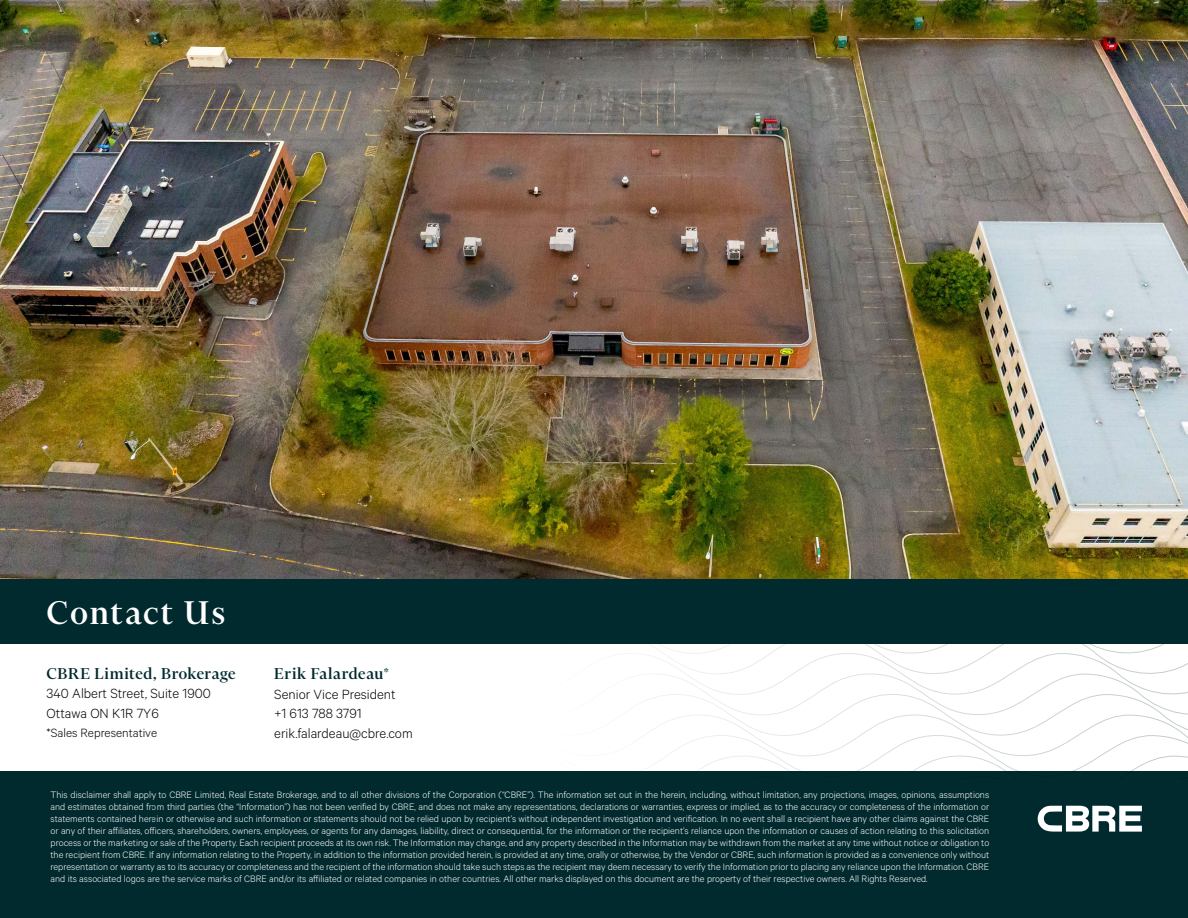
<style>
.page{position:relative;width:1188px;height:918px;background:#fff}
.page>*{position:absolute;margin:0;border:0;box-sizing:border-box;transform-origin:0 0}
.t1{font:500 37.5px "Financier Display";letter-spacing:.06em;color:#fff}
.t2{font:500 18px "Financier Display";letter-spacing:.035em;color:#002a2e}
.t3{font:300 15px/19.5px "Calibre";color:#000}
.t4{font:300 13.5px "Calibre";color:#000}
.t5{font:300 10.5px/12px "Calibre";color:#fff;text-align:justify}
</style>
<div class="page">
<img style="left:0;top:0;width:1188px;height:579px">
<div style="left:0;top:771px;width:1188px;height:147px;background:#002a2e"></div>
<svg style="left:1038px;top:806px;width:104px;height:26px"></svg>
<svg style="left:528px;top:573px;width:660px;height:198px"></svg>
<div style="left:0;top:579px;width:1188px;height:65px;background:#002a2e"></div>
<h1 class="t1" style="left:47px;top:593px;width:180px">Contact Us</h1>
<h2 class="t2" style="left:47px;top:664px;width:191px">CBRE Limited, Brokerage</h2>
<h3 class="t3" style="left:47px;top:683px;width:166px">340 Albert Street, Suite 1900<br>Ottawa ON K1R 7Y6</h3>
<p class="t4" style="left:47px;top:725px;width:112px">*Sales Representative</p>
<h2 class="t2" style="left:274px;top:664px;width:116px">Erik Falardeau*</h2>
<h3 class="t3" style="left:274px;top:684px;width:140px">Senior Vice President<br>+1 613 788 3791 erik.falardeau@cbre.com</h3>
<p class="t5" style="left:51px;top:788px;width:940px">This disclaimer shall apply to CBRE Limited, Real Estate Brokerage, and to all other divisions of the Corporation (“CBRE”). The information set out in the herein, including, without limitation, any projections, images, opinions, assumptions and estimates obtained from third parties (the “Information”) has not been verified by CBRE, and does not make any representations, declarations or warranties, express or implied, as to the accuracy or completeness of the information or statements contained herein or otherwise and such information or statements should not be relied upon by recipient’s without independent investigation and verification. In no event shall a recipient have any other claims against the CBRE or any of their affiliates, officers, shareholders, owners, employees, or agents for any damages, liability, direct or consequential, for the information or the recipient’s reliance upon the information or causes of action relating to this solicitation process or the marketing or sale of the Property. Each recipient proceeds at its own risk. The Information may change, and any property described in the Information may be withdrawn from the market at any time without notice or obligation to the recipient from CBRE. If any information relating to the Property, in addition to the information provided herein, is provided at any time, orally or otherwise, by the Vendor or CBRE, such information is provided as a convenience only without representation or warranty as to its accuracy or completeness and the recipient of the information should take such steps as the recipient may deem necessary to verify the Information prior to placing any reliance upon the Information. CBRE and its associated logos are the service marks of CBRE and/or its affiliated or related companies in other countries. All other marks displayed on this document are the property of their respective owners. All Rights Reserved.</p>
</div>
